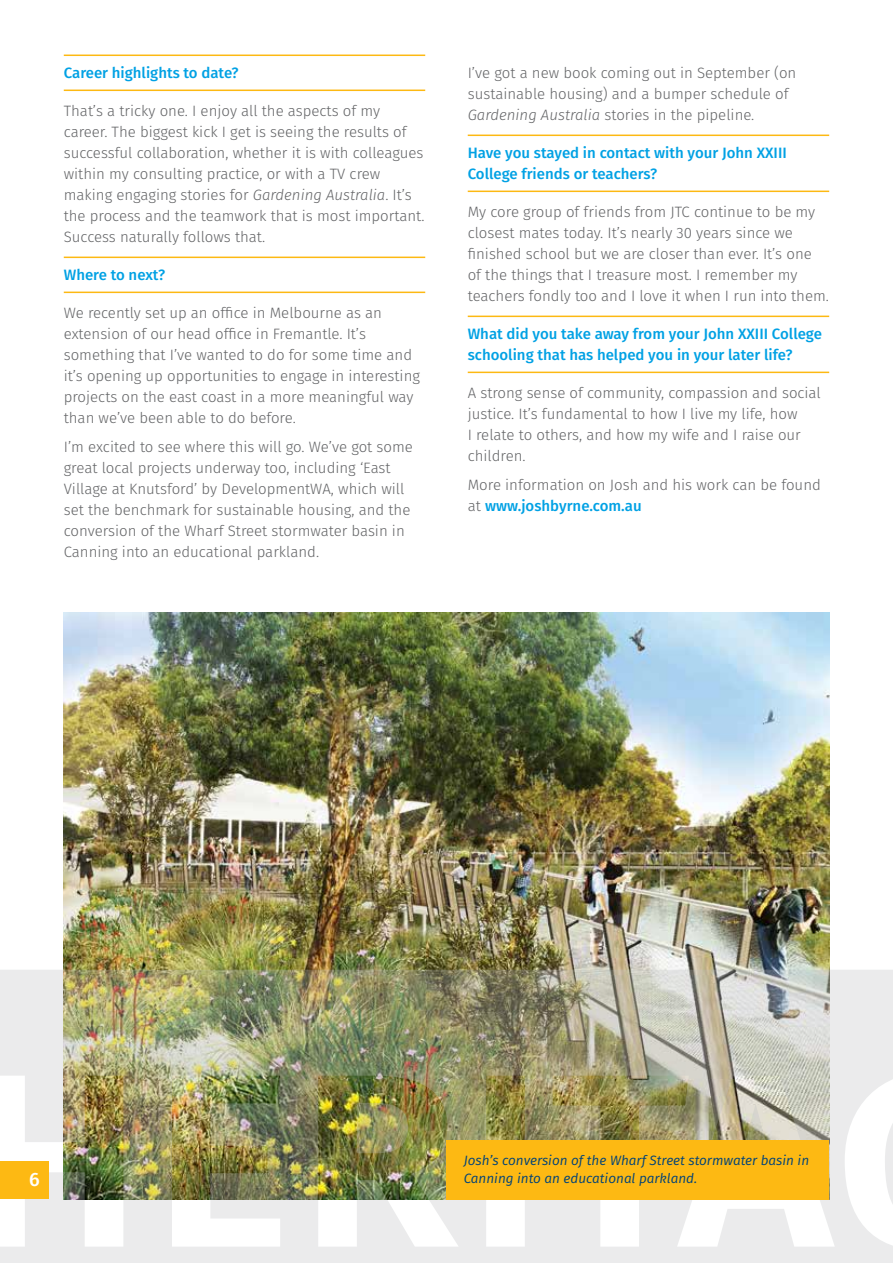
<style>
.page{position:relative;width:893px;height:1263px;background:#fff}
.page>*{position:absolute;margin:0;border:0;box-sizing:border-box;transform-origin:0 0}
.t1{font:500 19.35px "Fira Sans";color:#fff}
.t2{font:300 15px/21px "Fira Sans";color:#636466}
.t3{font:500 15px/21px "Fira Sans";color:#00a1e4}
.t4{font:italic 13.5px "Fira Sans";color:#004278}
.s1{font-style:italic}
.s2{font-weight:500;color:#00a1e4}
</style>
<div class="page">
<svg style="left:644px;top:315px;width:186px;height:59px"></svg>
<img style="left:64px;top:612px;width:765px;height:358px">
<img style="left:0;top:970px;width:893px;height:293px">
<hr style="left:64px;top:90px;width:361px;height:1px;background:#fdb913">
<hr style="left:64px;top:55px;width:361px;height:1px;background:#fdb913">
<hr style="left:64px;top:292px;width:361px;height:1px;background:#fdb913">
<hr style="left:64px;top:257px;width:361px;height:1px;background:#fdb913">
<hr style="left:468px;top:191px;width:361px;height:1px;background:#fdb913">
<hr style="left:468px;top:135px;width:361px;height:1px;background:#fdb913">
<hr style="left:468px;top:372px;width:361px;height:1px;background:#fdb913">
<hr style="left:468px;top:316px;width:361px;height:1px;background:#fdb913">
<div style="left:446px;top:1140px;width:383px;height:59px;background:#fdb913"></div>
<div style="left:0;top:1161px;width:49px;height:38px;background:#fdb913"></div>
<p class="t3" style="left:64px;top:61px;width:176px">Career highlights to date?</p>
<p class="t2" style="left:64px;top:100px;width:362px">That’s a tricky one. I enjoy all the aspects of my career. The biggest kick I get is seeing the results of successful collaboration, whether it is with colleagues within my consulting practice, or with a TV crew making engaging stories for <span class="s1">Gardening Australia</span>. It’s the process and the teamwork that is most important.<br>Success naturally follows that.</p>
<p class="t3" style="left:64px;top:263px;width:103px">Where to next?</p>
<p class="t2" style="left:64px;top:302px;width:358px">We recently set up an office in Melbourne as an extension of our head office in Fremantle. It’s something that I’ve wanted to do for some time and it’s opening up opportunities to engage in interesting projects on the east coast in a more meaningful way than we’ve been able to do before.</p>
<p class="t2" style="left:64px;top:437px;width:351px">I’m excited to see where this will go. We’ve got some great local projects underway too, including ‘East Village at Knutsford’ by DevelopmentWA, which will set the benchmark for sustainable housing, and the conversion of the Wharf Street stormwater basin in Canning into an educational parkland.</p>
<p class="t2" style="left:468px;top:62px;width:330px">I’ve got a new book coming out in September (on sustainable housing) and a bumper schedule of<br><span class="s1">Gardening Australia</span> stories in the pipeline.</p>
<p class="t3" style="left:468px;top:141px;width:321px">Have you stayed in contact with your John XXIII<br>College friends or teachers?</p>
<p class="t2" style="left:468px;top:201px;width:363px">My core group of friends from JTC continue to be my closest mates today. It’s nearly 30 years since we finished school but we are closer than ever. It’s one of the things that I treasure most. I remember my teachers fondly too and I love it when I run into them.</p>
<p class="t3" style="left:468px;top:322px;width:356px">What did you take away from your John XXIII College schooling that has helped you in your later life?</p>
<p class="t2" style="left:468px;top:382px;width:355px">A strong sense of community, compassion and social justice. It’s fundamental to how I live my life, how<br>I relate to others, and how my wife and I raise our children.</p>
<p class="t2" style="left:468px;top:475px;width:355px">More information on Josh and his work can be found at <span class="s2">www.joshbyrne.com.au</span></p>
<p class="t4" style="left:464px;top:1150px;width:347px">Josh’s conversion of the Wharf Street stormwater basin in</p>
<p class="t1" style="left:29px;top:1164px;width:12px">6</p>
<p class="t4" style="left:464px;top:1168px;width:235px">Canning into an educational parkland.</p>
</div>
